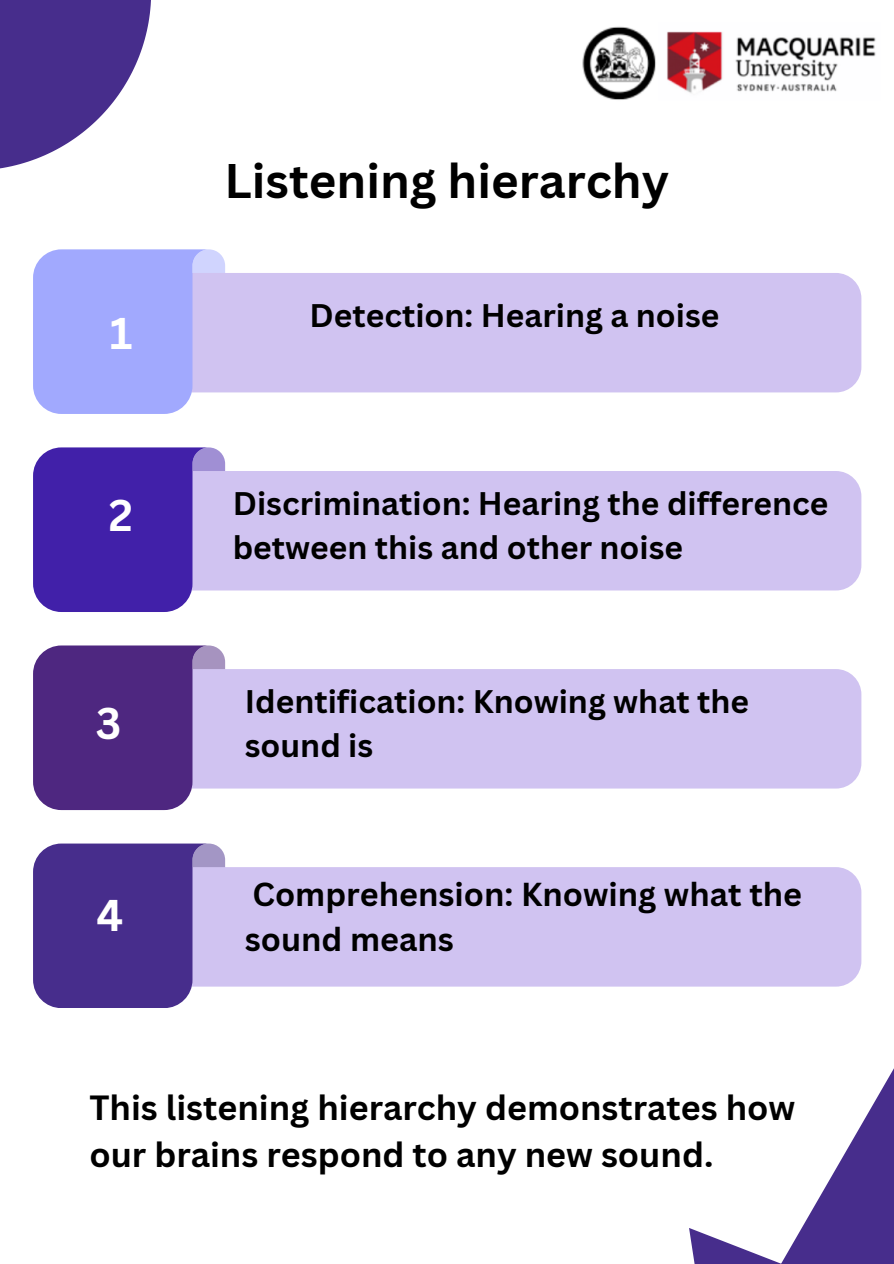
<style>
.page{position:relative;width:894px;height:1264px;background:#fff}
.page>*{position:absolute;margin:0;border:0;box-sizing:border-box;transform-origin:0 0}
.t1{font:700 47.25px "Canva Sans";color:#000}
.t2{font:700 43.2px "Canva Sans";color:#fff}
.t3{font:700 34.05px/47.2px "Canva Sans";color:#000}
.t4{font:700 32.25px/45px "Canva Sans";color:#000}
.t5{font:700 31.8px/43.8px "Canva Sans";color:#000}
</style>
<div class="page">
<div style="left:225px;top:273px;width:636px;height:119px;background:#d0c3f1"></div>
<svg style="left:33px;top:249px;width:192px;height:165px;background:#abb0fc"></svg>
<div style="left:225px;top:867px;width:636px;height:119px;background:#d0c3f1"></div>
<svg style="left:33px;top:843px;width:192px;height:164px;background:#614a9e"></svg>
<div style="left:225px;top:471px;width:636px;height:119px;background:#d0c3f1"></div>
<svg style="left:33px;top:447px;width:192px;height:165px;background:#5c3fb6"></svg>
<div style="left:225px;top:669px;width:636px;height:119px;background:#d0c3f1"></div>
<svg style="left:33px;top:645px;width:192px;height:165px;background:#674594"></svg>
<svg style="left:0;top:0;width:151px;height:169px"></svg>
<svg style="left:866px;top:1070px;width:27px;height:46px"></svg>
<svg style="left:689px;top:1116px;width:204px;height:147px"></svg>
<img style="left:582px;top:26px;width:294px;height:74px">
<p class="t2" style="left:110px;top:303px;width:24px">1</p>
<p class="t2" style="left:109px;top:485px;width:26px">2</p>
<p class="t2" style="left:96px;top:693px;width:27px">3</p>
<p class="t2" style="left:96px;top:885px;width:28px">4</p>
<p class="t1" style="left:224px;top:147px;width:446px">Listening hierarchy</p>
<h1 class="t5" style="left:309px;top:293px;width:411px">Detection: Hearing a noise</h1>
<p class="t5" style="left:233px;top:480px;width:597px">Discrimination: Hearing the difference between this and other noise</p>
<p class="t5" style="left:245px;top:678px;width:505px">Identification: Knowing what the sound is</p>
<p class="t4" style="left:245px;top:870px;width:558px">Comprehension: Knowing what the sound means</p>
<p class="t3" style="left:89px;top:1082px;width:707px">This listening hierarchy demonstrates how our brains respond to any new sound.</p>
</div>
